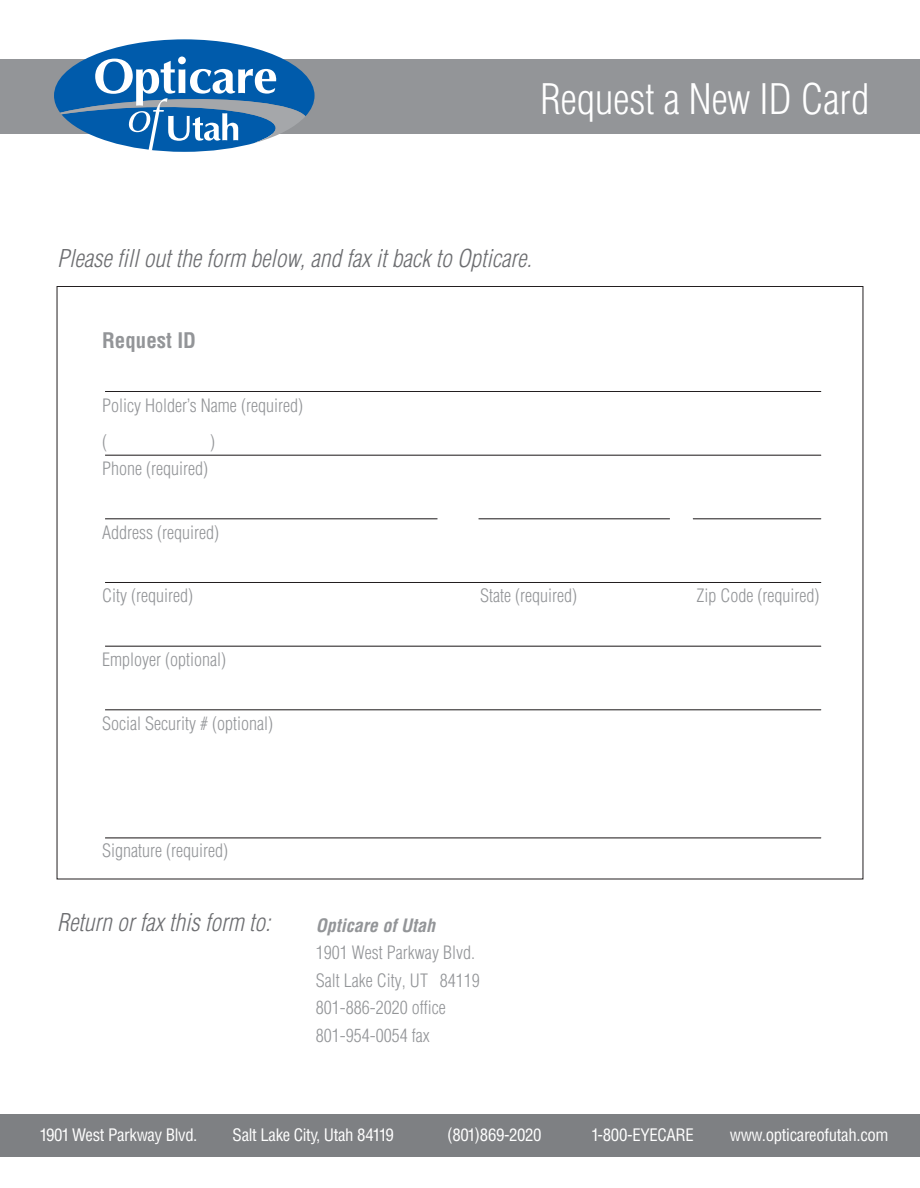
<style>
.page{position:relative;width:920px;height:1188px;background:#fff}
.page>*{position:absolute;margin:0;border:0;box-sizing:border-box;transform-origin:0 0}
.t1{font:300 condensed 41.1px "Helvetica";color:#fff}
.t2{font:italic 300 condensed 24px "Helvetica";color:#6d6e71}
.t3{font:700 condensed 21px "Helvetica";color:#939598}
.t4{font:300 condensed 18px/27.6px "Helvetica";color:#939598}
.t5{font:italic 700 condensed 18px "Helvetica";color:#939598}
.t6{font:condensed 16.8px "Helvetica";letter-spacing:-.02em;color:#fff}
</style>
<div class="page">
<div style="left:0;top:59px;width:920px;height:75px;background:#939598"></div>
<div style="left:0;top:1115px;width:920px;height:42px;background:#7e8083"></div>
<svg style="left:54px;top:39px;width:260px;height:113px"></svg>
<hr style="left:105px;top:391px;width:716px;height:1px;background:#231f20">
<hr style="left:105px;top:582px;width:716px;height:1px;background:#231f20">
<hr style="left:105px;top:455px;width:716px;height:1px;background:#231f20">
<hr style="left:105px;top:646px;width:716px;height:1px;background:#231f20">
<hr style="left:105px;top:709px;width:716px;height:1px;background:#231f20">
<hr style="left:105px;top:838px;width:716px;height:1px;background:#231f20">
<hr style="left:105px;top:518px;width:332px;height:1px;background:#231f20">
<hr style="left:478px;top:518px;width:192px;height:1px;background:#231f20">
<hr style="left:693px;top:518px;width:128px;height:1px;background:#231f20">
<h1 class="t1" style="left:540px;top:73px;width:330px">Request a New ID Card</h1>
<h2 class="t2" style="left:57px;top:243px;width:476px">Please fill out the form below, and fax it back to Opticare.</h2>
<p class="t3" style="left:102px;top:328px;width:95px">Request ID</p>
<p class="t4" style="left:102px;top:391px;width:202px">Policy Holder’s Name (required)</p>
<p class="t4" style="left:102px;top:428px;width:7px">(</p>
<p class="t4" style="left:210px;top:428px;width:7px">)</p>
<p class="t4" style="left:102px;top:455px;width:107px">Phone (required)</p>
<p class="t4" style="left:102px;top:518px;width:118px">Address (required)</p>
<p class="t4" style="left:102px;top:582px;width:92px">City (required)</p>
<p class="t4" style="left:480px;top:582px;width:98px">State (required)</p>
<p class="t4" style="left:696px;top:582px;width:124px">Zip Code (required)</p>
<p class="t4" style="left:102px;top:646px;width:125px">Employer (optional)</p>
<p class="t4" style="left:102px;top:709px;width:172px">Social Security # (optional)</p>
<p class="t4" style="left:102px;top:836px;width:127px">Signature (required)</p>
<h2 class="t2" style="left:57px;top:908px;width:215px">Return or fax this form to:</h2>
<p class="t5" style="left:316px;top:914px;width:120px">Opticare of Utah</p>
<p class="t4" style="left:316px;top:939px;width:165px">1901 West Parkway Blvd.<br>Salt Lake City, UT 84119<br>801-886-2020 office<br>801-954-0054 fax</p>
<p class="t6" style="left:39px;top:1124px;width:159px">1901West Parkway Blvd.</p>
<p class="t6" style="left:233px;top:1124px;width:163px">Salt Lake City, Utah 84119</p>
<p class="t6" style="left:447px;top:1124px;width:96px">(801)869-2020</p>
<p class="t6" style="left:591px;top:1124px;width:104px">1-800-EYECARE</p>
<p class="t6" style="left:729px;top:1124px;width:160px">www.opticareofutah.com</p>
</div>
